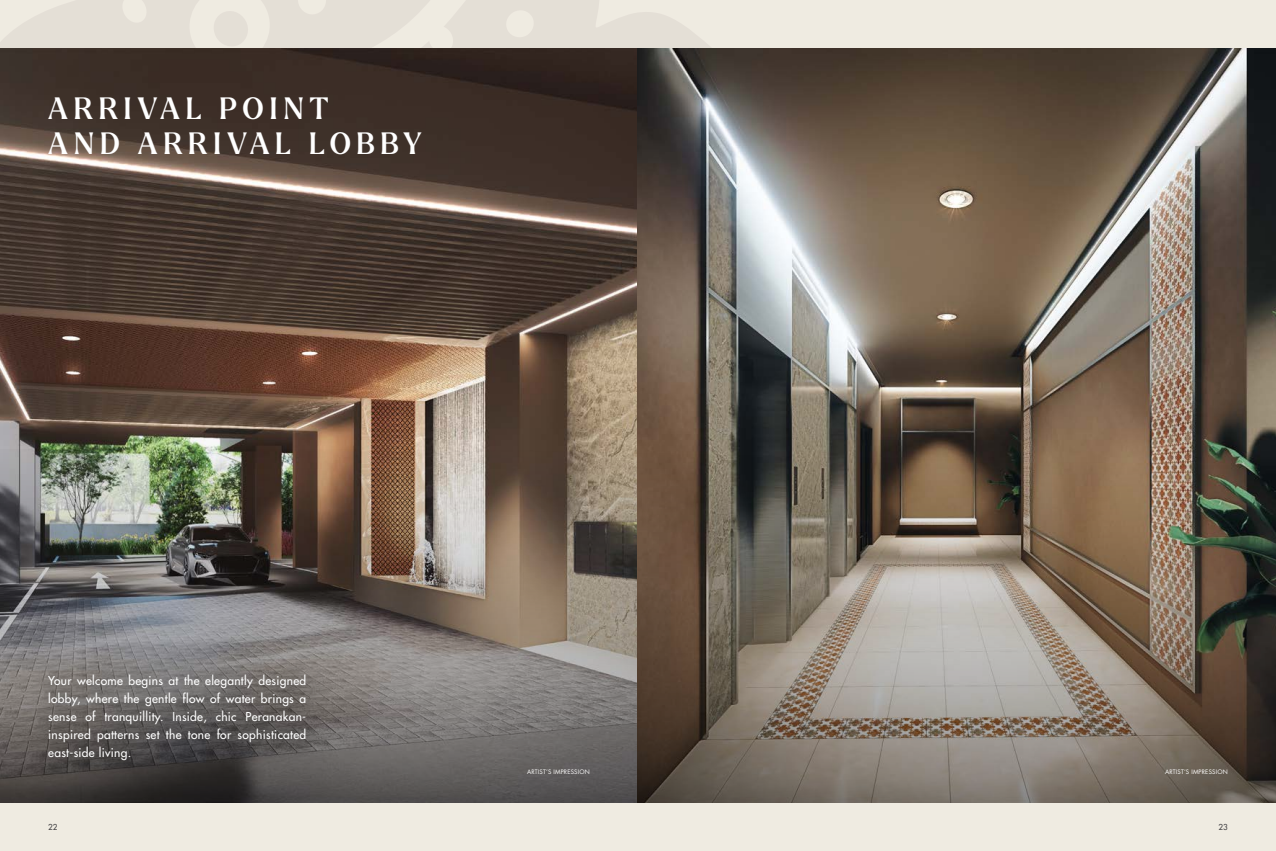
<style>
.page{position:relative;width:1276px;height:851px;background:#fff}
.page>*{position:absolute;margin:0;border:0;box-sizing:border-box;transform-origin:0 0}
.t1{font:500 30px/35px "Larken";letter-spacing:.195em;color:#fff}
.t2{font:500 12px/18px "Futura Std";letter-spacing:.025em;color:#fff;text-align:justify}
.t3{font:500 8px "Futura Std";color:#414042}
.t4{font:6px "Futura Std";letter-spacing:.03em;color:#fff}
</style>
<div class="page">
<div style="left:0;top:0;width:1276px;height:850px;background:#efebe1"></div>
<svg style="left:0;top:0;width:328px;height:48px;fill:#e4dfd6"></svg>
<svg style="left:211px;top:8px;width:39px;height:40px"></svg>
<svg style="left:328px;top:0;width:383px;height:48px;fill:#e4dfd6"></svg>
<img style="left:0;top:48px;width:1276px;height:401px">
<img style="left:0;top:449px;width:1276px;height:353px">
<svg style="left:31px;top:659px;width:293px;height:118px;background:#615e5c"></svg>
<h1 class="t1" style="left:48px;top:91px;width:375px">ARRIVAL POINT<br>AND ARRIVAL LOBBY</h1>
<p class="t2" style="left:48px;top:671px;width:259px">Your welcome begins at the elegantly designed lobby, where the gentle flow of water brings a sense of tranquillity. Inside, chic Peranakan&shy;inspired patterns set the tone for sophisticated east-side living.</p>
<p class="t4" style="left:527px;top:768px;width:64px">ARTIST’S IMPRESSION</p>
<p class="t4" style="left:1165px;top:768px;width:64px">ARTIST’S IMPRESSION</p>
<p class="t3" style="left:48px;top:822px;width:11px">22</p>
<p class="t3" style="left:1218px;top:822px;width:11px">23</p>
</div>
